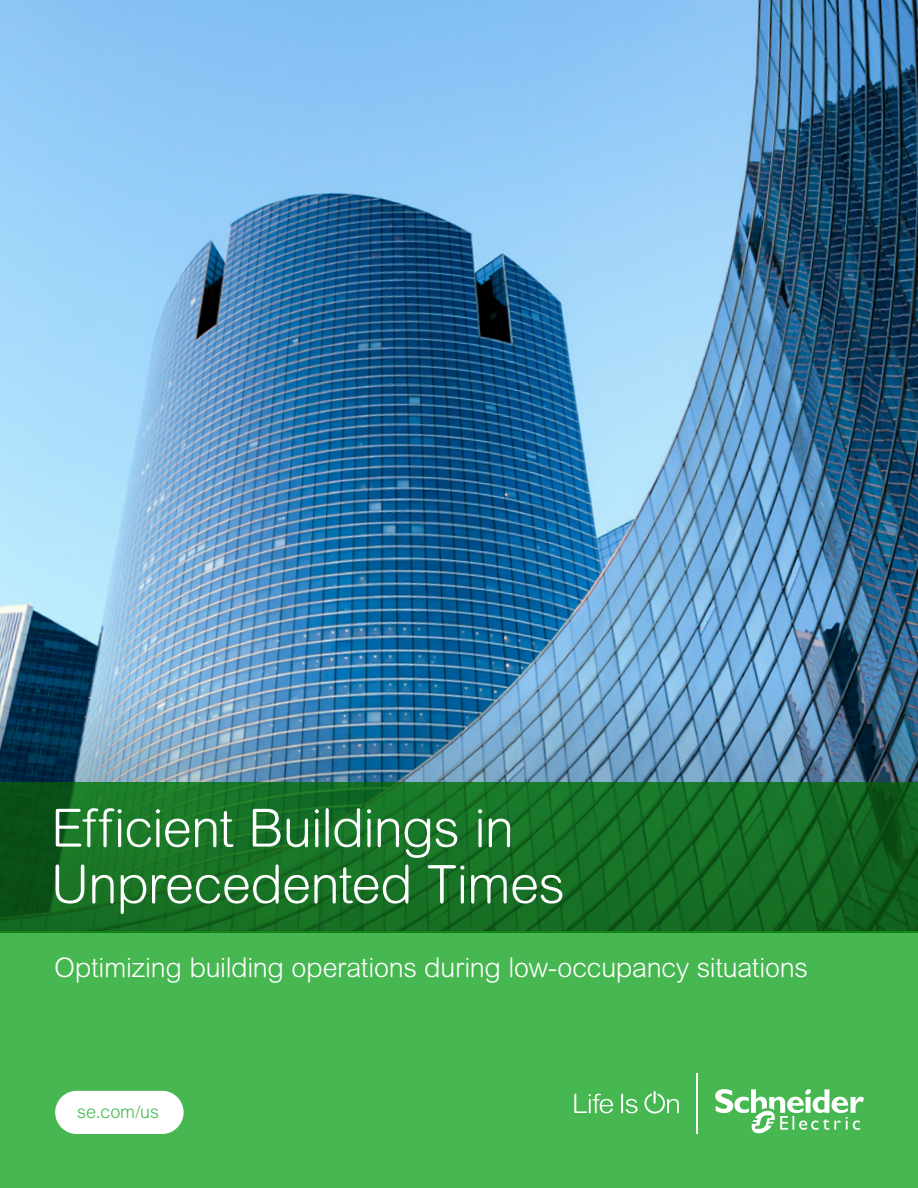
<style>
.page{position:relative;width:918px;height:1188px;background:#fff}
.page>*{position:absolute;margin:0;border:0;box-sizing:border-box;transform-origin:0 0}
.Cover_Headline{font:300 52.8px/56.2px "Arial Rounded MT Pro";letter-spacing:-.02em;color:#fff}
.Cover_Headline-2{font:300 27px "Arial Rounded MT Pro";letter-spacing:-.01em;color:#fff}
.Cover_Capsule{font:300 18px "Arial MT Pro";letter-spacing:-.005em;color:#46b751}
</style>
<div class="page">
<img style="left:0;top:0;width:918px;height:384px">
<img style="left:0;top:384px;width:918px;height:398px">
<div style="left:0;top:932px;width:918px;height:256px;background:#46b751"></div>
<div style="left:55px;top:1091px;width:129px;height:43px;background:#fff;border-radius:22px"></div>
<svg style="left:574px;top:1094px;width:39px;height:19px"></svg>
<svg style="left:621px;top:1094px;width:17px;height:19px"></svg>
<svg style="left:644px;top:1091px;width:35px;height:23px"></svg>
<hr style="left:697px;top:1074px;width:1px;height:60px;background:#fff">
<svg style="left:715px;top:1089px;width:149px;height:45px"></svg>
<svg style="left:0;top:782px;width:918px;height:150px;background:#156c22"></svg>
<p class="Cover_Headline" style="left:51px;top:802px;width:515px">Efficient Buildings in<br>Unprecedented Times</p>
<p class="Cover_Headline-2" style="left:54px;top:952px;width:755px">Optimizing building operations during low-occupancy situations</p>
<p class="Cover_Capsule" style="left:77px;top:1100px;width:83px">se.com/us</p>
</div>
